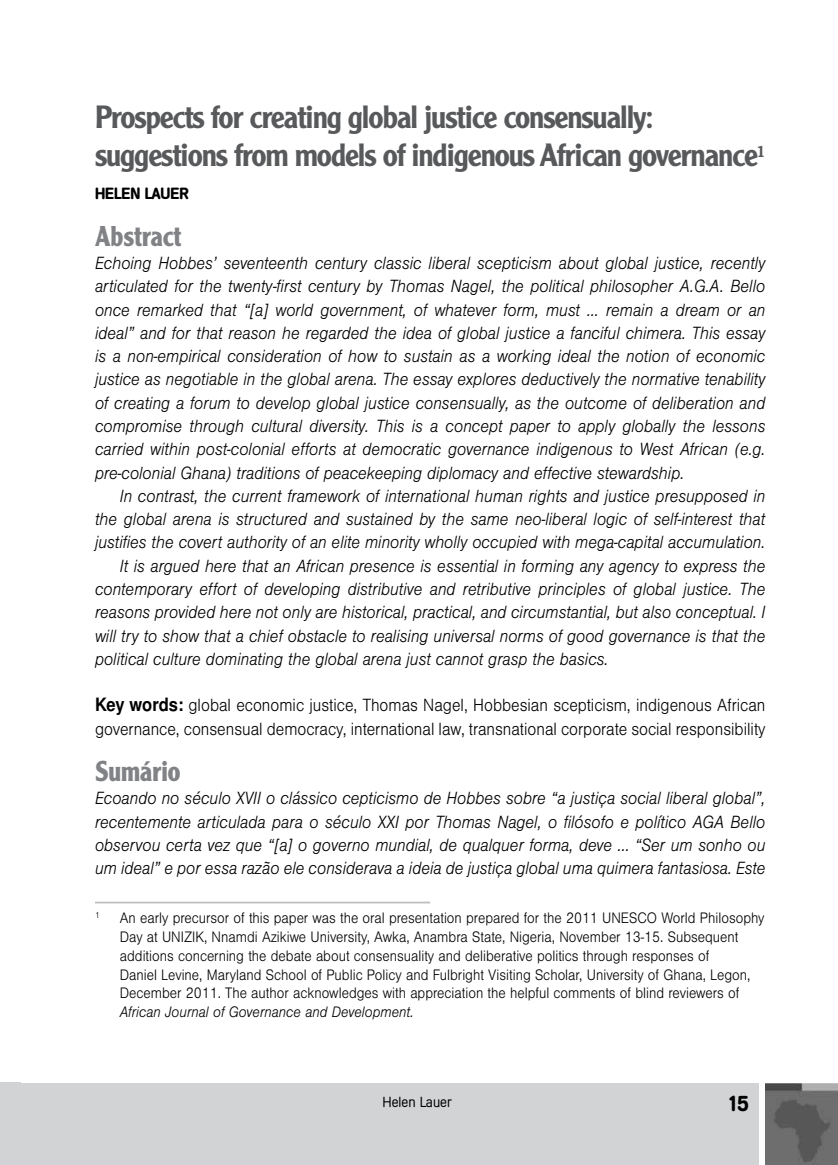
<style>
.page{position:relative;width:838px;height:1165px;background:#fff}
.page>*{position:absolute;margin:0;border:0;box-sizing:border-box;transform-origin:0 0}
.t1{font:500 31.5px/37.8px "Clearface Gothic LT Std";letter-spacing:-.035em;color:#58595b}
.t2{font:700 28px "Clearface Gothic LT Std";color:#808285;scale:.9 1}
.t3{font:700 21px "Mercedes";color:#000}
.t4{font:italic 300 18.38px/23.3px "Nimbus San T";color:#000;text-align:justify;scale:.9 1}
.t5{font:300 18.38px/23.3px "Nimbus San T";color:#000;scale:.9 1}
.t6{font:300 15.75px/18.9px "Nimbus San T";color:#000;scale:.9 1}
.t7{font:italic 300 15.75px "Nimbus San T";color:#000;scale:.9 1}
.t8{font:700 15.75px "Mercedes";color:#000}
.t9{font:300 14px "Mercedes";color:#000}
.t10{font:300 9.1px "Nimbus San T";color:#000;scale:.9 1}
.s1{font-family:"Nimbus San L";font-weight:700}
</style>
<div class="page">
<div style="left:20px;top:1083px;width:738px;height:82px;background:#d1d3d4"></div>
<img style="left:765px;top:1084px;width:72px;height:81px">
<div style="left:0;top:1083px;width:20px;height:82px;background:#d1d3d4"></div>
<hr style="left:95px;top:902px;width:335px;height:1px;background:#bcbec0">
<h1 class="t1" style="left:95px;top:98px;width:671px">Prospects for creating global justice consensually: suggestions from models of indigenous African governance<sup>1</sup></h1>
<p class="t8" style="left:95px;top:184px;width:95px">HELEN LAUER</p>
<h2 class="t2" style="left:95px;top:220px;width:98px">Abstract</h2>
<p class="t4" style="left:95px;top:252px;width:746px">Echoing Hobbes’ seventeenth century classic liberal scepticism about global justice, recently articulated for the twenty-first century by Thomas Nagel, the political philosopher A.G.A. Bello once remarked that “[a] world government, of whatever form, must … remain a dream or an ideal” and for that reason he regarded the idea of global justice a fanciful chimera. This essay is a non-empirical consideration of how to sustain as a working ideal the notion of economic justice as negotiable in the global arena. The essay explores deductively the normative tenability of creating a forum to develop global justice consensually, as the outcome of deliberation and compromise through cultural diversity. This is a concept paper to apply globally the lessons carried within post-colonial efforts at democratic governance indigenous to West African (e.g. pre-colonial Ghana) traditions of peacekeeping diplomacy and effective stewardship.</p>
<p class="t4" style="left:120px;top:484px;width:718px">In contrast, the current framework of international human rights and justice presupposed in</p>
<p class="t4" style="left:95px;top:508px;width:745px">the global arena is structured and sustained by the same neo-liberal logic of self-interest that</p>
<p class="t4" style="left:95px;top:531px;width:746px">justifies the covert authority of an elite minority wholly occupied with mega-capital accumulation.</p>
<p class="t4" style="left:120px;top:554px;width:718px">It is argued here that an African presence is essential in forming any agency to express the</p>
<p class="t4" style="left:95px;top:578px;width:746px">contemporary effort of developing distributive and retributive principles of global justice. The</p>
<p class="t4" style="left:95px;top:601px;width:746px">reasons provided here not only are historical, practical, and circumstantial, but also conceptual. I</p>
<p class="t4" style="left:95px;top:624px;width:746px">will try to show that a chief obstacle to realising universal norms of good governance is that the</p>
<p class="t4" style="left:95px;top:647px;width:571px">political culture dominating the global arena just cannot grasp the basics.</p>
<p class="t5" style="left:95px;top:694px;width:746px"><span class="s1">Key words:</span> global economic justice, Thomas Nagel, Hobbesian scepticism, indigenous African governance, consensual democracy, international law, transnational corporate social responsibility</p>
<h2 class="t2" style="left:95px;top:755px;width:96px">Sumário</h2>
<p class="t4" style="left:95px;top:787px;width:746px">Ecoando no século XVII o clássico cepticismo de Hobbes sobre “a justiça social liberal global”, recentemente articulada para o século XXI por Thomas Nagel, o filósofo e político AGA Bello observou certa vez que “[a] o governo mundial, de qualquer forma, deve ... “Ser um sonho ou um ideal” e por essa razão ele considerava a ideia de justiça global uma quimera fantasiosa. Este</p>
<p class="t10" style="left:95px;top:910px;width:7px">1</p>
<p class="t6" style="left:120px;top:909px;width:717px">An early precursor of this paper was the oral presentation prepared for the 2011 UNESCO World Philosophy Day at UNIZIK, Nnamdi Azikiwe University, Awka, Anambra State, Nigeria, November 13-15. Subsequent additions concerning the debate about consensuality and deliberative politics through responses of<br>Daniel Levine, Maryland School of Public Policy and Fulbright Visiting Scholar, University of Ghana, Legon, December 2011. The author acknowledges with appreciation the helpful comments of blind reviewers of</p>
<p class="t7" style="left:120px;top:1003px;width:328px">African Journal of Governance and Development.</p>
<p class="t9" style="left:382px;top:1094px;width:70px">Helen Lauer</p>
<p class="t3" style="left:726px;top:1090px;width:24px">15</p>
</div>
